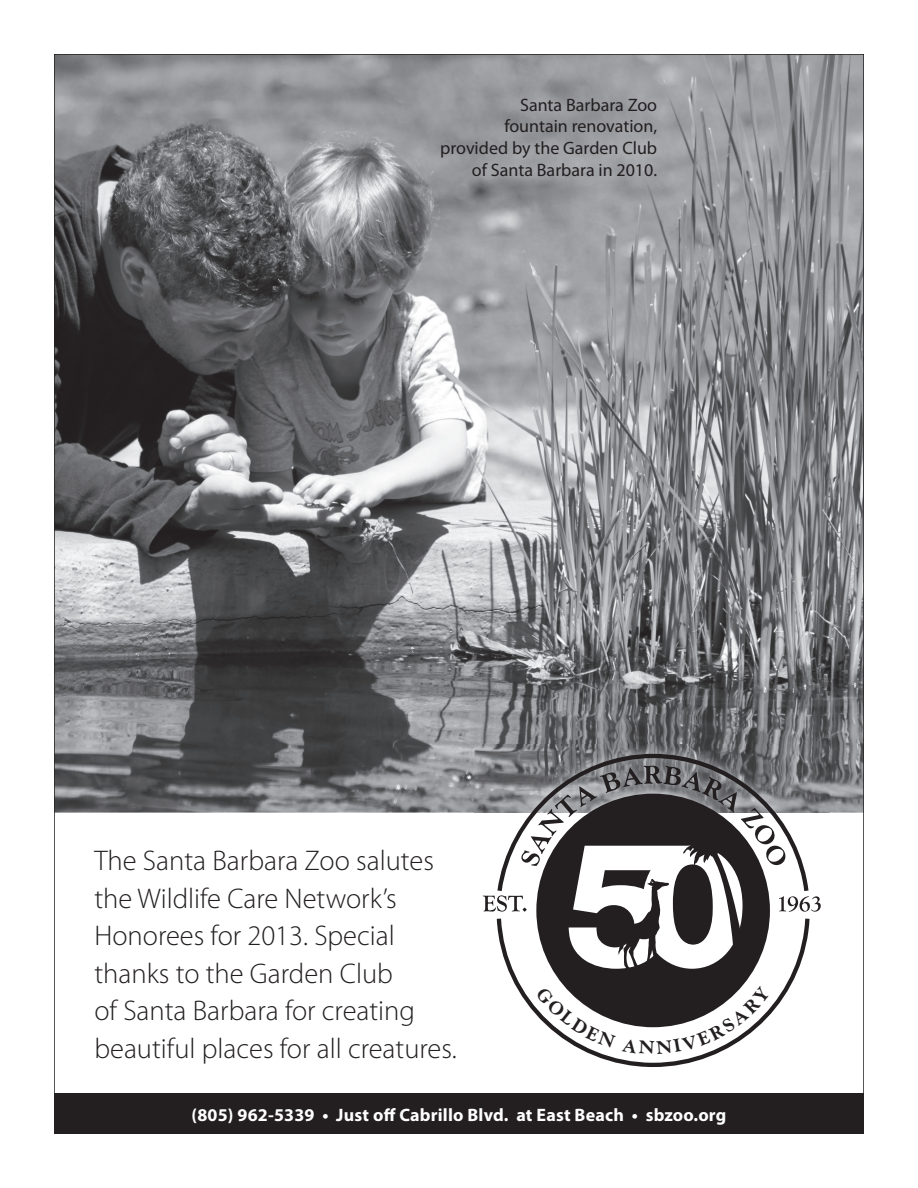
<style>
.page{position:relative;width:918px;height:1188px;background:#fff}
.page>*{position:absolute;margin:0;border:0;box-sizing:border-box;transform-origin:0 0}
.t1{font:300 28.5px/37.5px "Myriad Pro";color:#231f20}
.t2{font:18px/21.6px "Myriad Pro";color:#231f20;text-align:right}
.t3{font:700 18px "Myriad Pro";letter-spacing:.01em;color:#fff}
</style>
<div class="page">
<img style="left:57px;top:57px;width:804px;height:756px">
<div style="left:54px;top:1094px;width:810px;height:40px;background:#231f20"></div>
<img style="left:475px;top:744px;width:355px;height:152px">
<svg style="left:509px;top:973px;width:288px;height:94px"></svg>
<div style="left:536px;top:794px;width:234px;height:233px;background:#231f20;border-radius:50%"></div>
<svg style="left:483px;top:754px;width:338px;height:219px"></svg>
<svg style="left:536px;top:986px;width:80px;height:62px"></svg>
<svg style="left:622px;top:986px;width:148px;height:68px"></svg>
<p class="t2" style="left:440px;top:94px;width:218px">Santa Barbara Zoo<br>fountain renovation, provided by the Garden Club of Santa Barbara in 2010.</p>
<p class="t1" style="left:94px;top:842px;width:364px">The Santa Barbara Zoo salutes the Wildlife Care Network’s<br>Honorees for 2013. Special thanks to the Garden Club<br>of Santa Barbara for creating beautiful places for all creatures.</p>
<p class="t3" style="left:192px;top:1103px;width:536px">(805) 962-5339 • Just off Cabrillo Blvd. at East Beach • sbzoo.org</p>
</div>
